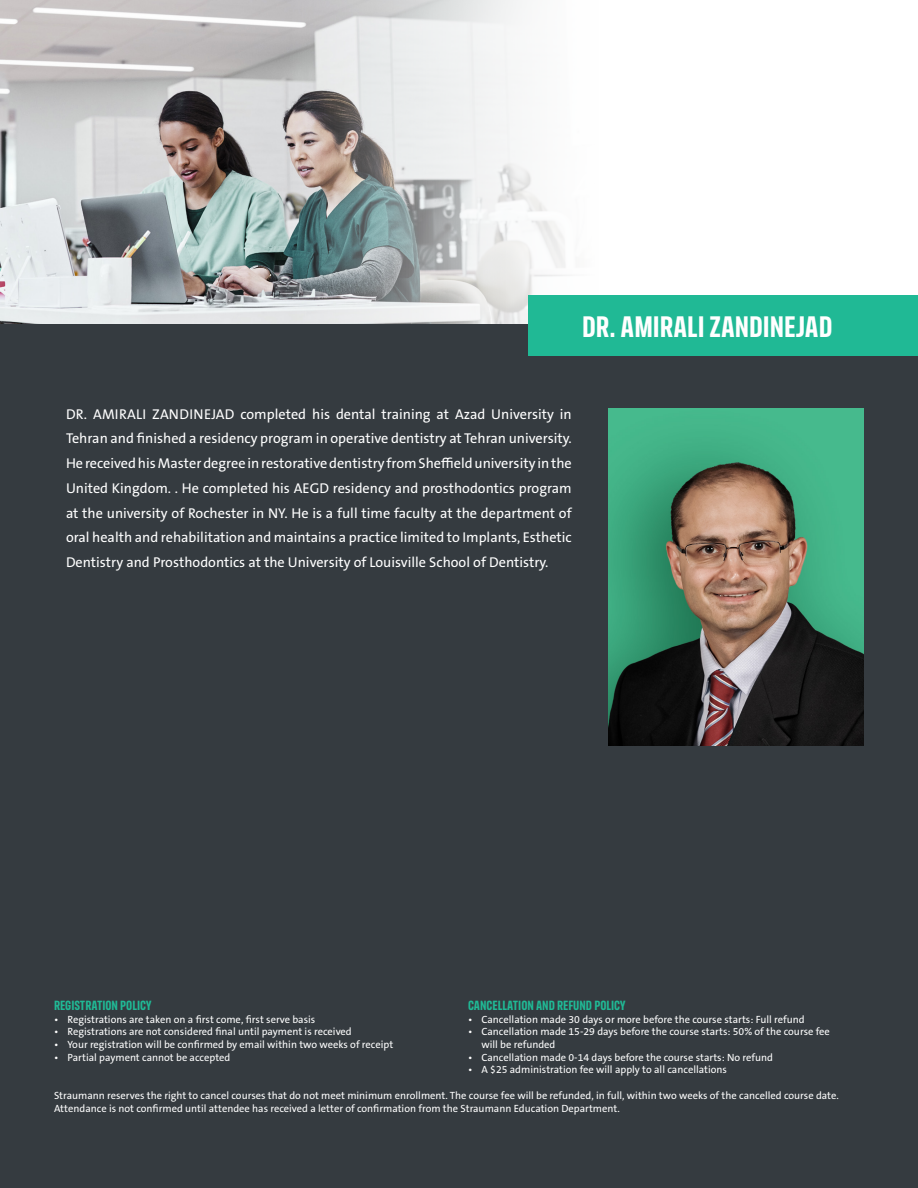
<style>
.page{position:relative;width:918px;height:1188px;background:#fff}
.page>*{position:absolute;margin:0;border:0;box-sizing:border-box;transform-origin:0 0}
.speaker_hed{font:700 30px "FS Industrie Cd";color:#fff}
.Bio_text{font:14.25px/24.8px "The Sans LP5 Plain";color:#fff;text-align:justify}
.t1{font:700 13.5px "FS Industrie Cd";color:#20b995}
.t2{font:10.5px/12.6px "The Sans B W5 Plain";color:#fff}
</style>
<div class="page">
<img style="left:0;top:0;width:286px;height:324px">
<svg style="left:286px;top:0;width:283px;height:324px"></svg>
<div style="left:0;top:324px;width:918px;height:864px;background:#353b40"></div>
<div style="left:528px;top:295px;width:390px;height:61px;background:#20b995"></div>
<img style="left:608px;top:408px;width:256px;height:338px">
<p class="speaker_hed" style="left:582px;top:308px;width:252px">DR. AMIRALI ZANDINEJAD</p>
<p class="Bio_text" style="left:66px;top:402px;width:507px">DR. AMIRALI ZANDINEJAD completed his dental training at Azad University in Tehran and finished a residency program in operative dentistry at Tehran university.<br>He received his Master degree in restorative dentistry from Sheffield university in the United Kingdom. . He completed his AEGD residency and prosthodontics program at the university of Rochester in NY. He is a full time faculty at the department of oral health and rehabilitation and maintains a practice limited to Implants, Esthetic Dentistry and Prosthodontics at the University of Louisville School of Dentistry.</p>
<p class="t1" style="left:468px;top:997px;width:159px">CANCELLATION AND REFUND POLICY</p>
<p class="t2" style="left:468px;top:1013px;width:338px">• Cancellation made 30 days or more before the course starts: Full refund</p>
<p class="t2" style="left:482px;top:1026px;width:350px;text-indent:-14px">• Cancellation made 15-29 days before the course starts: 50% of the course fee will be refunded</p>
<p class="t2" style="left:468px;top:1051px;width:307px">• Cancellation made 0-14 days before the course starts: No refund</p>
<p class="t2" style="left:468px;top:1063px;width:260px">• A $25 administration fee will apply to all cancellations</p>
<p class="t2" style="left:54px;top:1089px;width:786px">Straumann reserves the right to cancel courses that do not meet minimum enrollment. The course fee will be refunded, in full, within two weeks of the cancelled course date.<br>Attendance is not confirmed until attendee has received a letter of confirmation from the Straumann Education Department.</p>
<p class="t1" style="left:54px;top:997px;width:99px">REGISTRATION POLICY</p>
<p class="t2" style="left:54px;top:1013px;width:263px">• Registrations are taken on a first come, first serve basis</p>
<p class="t2" style="left:54px;top:1026px;width:299px">• Registrations are not considered final until payment is received</p>
<p class="t2" style="left:54px;top:1038px;width:341px">• Your registration will be confirmed by email within two weeks of receipt</p>
<p class="t2" style="left:54px;top:1051px;width:178px">• Partial payment cannot be accepted</p>
</div>
